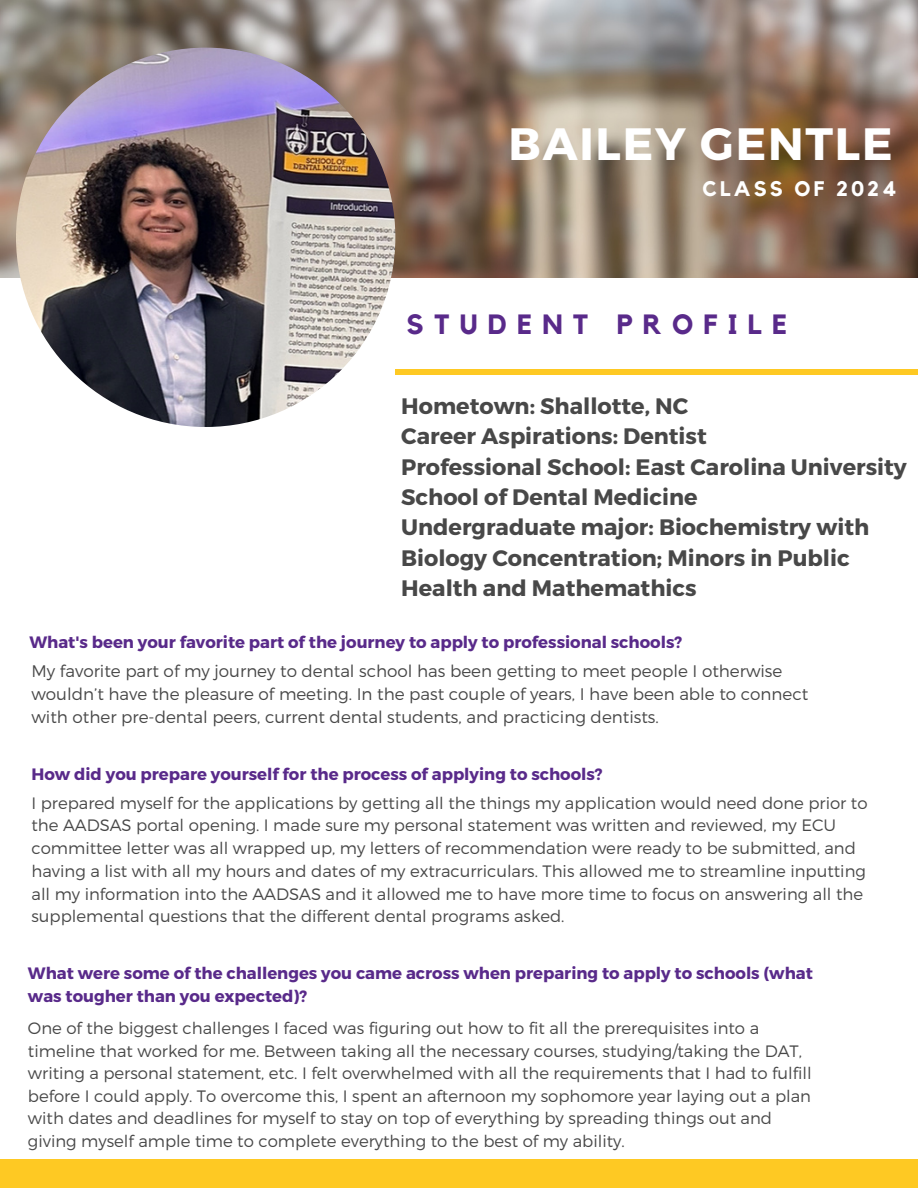
<style>
.page{position:relative;width:918px;height:1188px;background:#fff}
.page>*{position:absolute;margin:0;border:0;box-sizing:border-box;transform-origin:0 0}
.t1{font:700 45.3px "Montserrat";letter-spacing:.04em;color:#fff}
.t2{font:700 27.75px "Kollektif";letter-spacing:.37em;color:#592a8a}
.t3{font:700 22.35px/30.3px "Montserrat";color:#484848}
.t4{font:700 21px "Kollektif";letter-spacing:.145em;color:#fff}
.t5{font:300 16.8px/23.1px "Montserrat";color:#484848}
.t6{font:300 16.5px/22.6px "Montserrat";color:#484848}
.t7{font:700 16.5px/22.6px "Montserrat";color:#592a8a}
</style>
<div class="page">
<img style="left:0;top:0;width:918px;height:278px">
<div style="left:395px;top:369px;width:523px;height:6px;background:#fec923"></div>
<div style="left:0;top:1160px;width:918px;height:28px;background:#fec923"></div>
<img style="left:16px;top:48px;width:379px;height:379px;border-radius:50%">
<h3 class="t1" style="left:508px;top:115px;width:386px">BAILEY GENTLE</h3>
<p class="t4" style="left:703px;top:179px;width:195px">CLASS OF 2024</p>
<h2 class="t2" style="left:407px;top:312px;width:382px">STUDENT PROFILE</h2>
<h4 class="t3" style="left:401px;top:390px;width:507px">Hometown: Shallotte, NC<br>Career Aspirations: Dentist<br>Professional School: East Carolina University School of Dental Medicine<br>Undergraduate major: Biochemistry with Biology Concentration; Minors in Public Health and Mathemathics</h4>
<h5 class="t7" style="left:29px;top:630px;width:654px">What's been your favorite part of the journey to apply to professional schools?</h5>
<p class="t5" style="left:32px;top:658px;width:778px">My favorite part of my journey to dental school has been getting to meet people I otherwise wouldn’t have the pleasure of meeting. In the past couple of years, I have been able to connect with other pre-dental peers, current dental students, and practicing dentists.</p>
<h5 class="t7" style="left:32px;top:762px;width:573px">How did you prepare yourself for the process of applying to schools?</h5>
<p class="t6" style="left:32px;top:791px;width:838px">I prepared myself for the applications by getting all the things my application would need done prior to the AADSAS portal opening. I made sure my personal statement was written and reviewed, my ECU committee letter was all wrapped up, my letters of recommendation were ready to be submitted, and having a list with all my hours and dates of my extracurriculars. This allowed me to streamline inputting all my information into the AADSAS and it allowed me to have more time to focus on answering all the supplemental questions that the different dental programs asked.</p>
<h5 class="t7" style="left:28px;top:961px;width:787px">What were some of the challenges you came across when preparing to apply to schools (what was tougher than you expected)?</h5>
<p class="t6" style="left:28px;top:1016px;width:785px">One of the biggest challenges I faced was figuring out how to fit all the prerequisites into a timeline that worked for me. Between taking all the necessary courses, studying/taking the DAT, writing a personal statement, etc. I felt overwhelmed with all the requirements that I had to fulfill before I could apply. To overcome this, I spent an afternoon my sophomore year laying out a plan with dates and deadlines for myself to stay on top of everything by spreading things out and giving myself ample time to complete everything to the best of my ability.</p>
</div>
